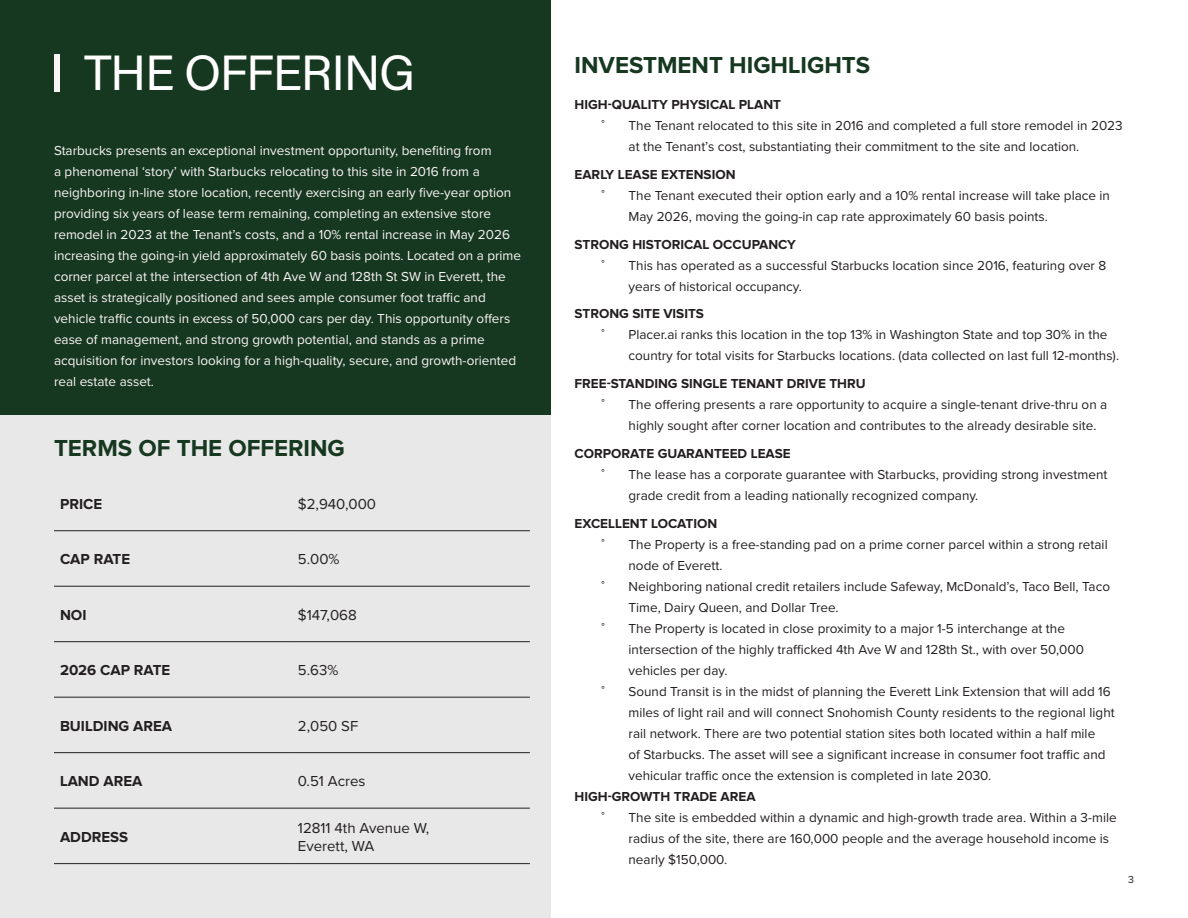
<style>
.page{position:relative;width:1188px;height:918px;background:#fff}
.page>*{position:absolute;margin:0;border:0;box-sizing:border-box;transform-origin:0 0}
.t1{font:49.5px "Acumin Pro";letter-spacing:-.03em;color:#fff}
.t2{font:700 24px "Proxima Nova";color:#173820}
.t3{font:15px/18px "Proxima Nova";color:#231f20}
.t4{font:700 15px "Proxima Nova";color:#231f20}
.t5{font:13.5px/21px "Proxima Nova";color:#231f20}
.Body_text_Style{font:13.5px/21px "Proxima Nova";color:#faf5f5}
.t6{font:700 13.5px "Proxima Nova";color:#231f20}
.t7{font:500 10.5px "Proxima Nova";color:#3e3e3f}
</style>
<div class="page">
<div style="left:0;top:0;width:551px;height:417px;background:#173820"></div>
<div style="left:54px;top:54px;width:5px;height:37px;background:#faf5f5"></div>
<div style="left:0;top:416px;width:551px;height:502px;background:#e8e8e8"></div>
<hr style="left:54px;top:530px;width:238px;height:1px;background:#231f20">
<hr style="left:292px;top:530px;width:238px;height:1px;background:#231f20">
<hr style="left:54px;top:586px;width:238px;height:1px;background:#231f20">
<hr style="left:292px;top:586px;width:238px;height:1px;background:#231f20">
<hr style="left:54px;top:641px;width:238px;height:1px;background:#231f20">
<hr style="left:292px;top:641px;width:238px;height:1px;background:#231f20">
<hr style="left:54px;top:697px;width:238px;height:1px;background:#231f20">
<hr style="left:292px;top:697px;width:238px;height:1px;background:#231f20">
<hr style="left:54px;top:752px;width:238px;height:1px;background:#231f20">
<hr style="left:292px;top:752px;width:238px;height:1px;background:#231f20">
<hr style="left:54px;top:808px;width:238px;height:1px;background:#231f20">
<hr style="left:292px;top:808px;width:238px;height:1px;background:#231f20">
<hr style="left:54px;top:863px;width:238px;height:1px;background:#231f20">
<hr style="left:292px;top:863px;width:238px;height:1px;background:#231f20">
<p class="t1" style="left:84px;top:39px;width:333px">THE OFFERING</p>
<p class="Body_text_Style" style="left:54px;top:139px;width:469px">Starbucks presents an exceptional investment opportunity, benefiting from<br>a phenomenal ‘story’ with Starbucks relocating to this site in 2016 from a neighboring in-line store location, recently exercising an early five-year option providing six years of lease term remaining, completing an extensive store remodel in 2023 at the Tenant’s costs, and a 10% rental increase in May 2026 increasing the going-in yield approximately 60 basis points. Located on a prime corner parcel at the intersection of 4th Ave W and 128th St SW in Everett, the asset is strategically positioned and sees ample consumer foot traffic and vehicle traffic counts in excess of 50,000 cars per day. This opportunity offers ease of management, and strong growth potential, and stands as a prime acquisition for investors looking for a high-quality, secure, and growth-oriented real estate asset.</p>
<p class="t2" style="left:54px;top:437px;width:292px">TERMS OF THE OFFERING</p>
<p class="t4" style="left:60px;top:497px;width:44px">PRICE</p>
<p class="t3" style="left:298px;top:494px;width:80px">$2,940,000</p>
<p class="t4" style="left:60px;top:553px;width:72px">CAP RATE</p>
<p class="t3" style="left:298px;top:550px;width:43px">5.00%</p>
<p class="t4" style="left:60px;top:608px;width:28px">NOI</p>
<p class="t3" style="left:298px;top:605px;width:60px">$147,068</p>
<p class="t4" style="left:60px;top:664px;width:112px">2026 CAP RATE</p>
<p class="t3" style="left:298px;top:661px;width:42px">5.63%</p>
<p class="t4" style="left:60px;top:719px;width:114px">BUILDING AREA</p>
<p class="t3" style="left:298px;top:716px;width:62px">2,050 SF</p>
<p class="t4" style="left:60px;top:774px;width:84px">LAND AREA</p>
<p class="t3" style="left:298px;top:772px;width:69px">0.51 Acres</p>
<p class="t4" style="left:60px;top:830px;width:70px">ADDRESS</p>
<p class="t3" style="left:298px;top:818px;width:133px">12811 4th Avenue W,<br>Everett, WA</p>
<p class="t2" style="left:575px;top:54px;width:297px">INVESTMENT HIGHLIGHTS</p>
<p class="t6" style="left:575px;top:98px;width:208px">HIGH-QUALITY PHYSICAL PLANT</p>
<p class="t5" style="left:602px;top:115px;width:5px">˚</p>
<p class="t5" style="left:629px;top:115px;width:496px">The Tenant relocated to this site in 2016 and completed a full store remodel in 2023 at the Tenant’s cost, substantiating their commitment to the site and location.</p>
<p class="t6" style="left:575px;top:168px;width:163px">EARLY LEASE EXTENSION</p>
<p class="t5" style="left:602px;top:184px;width:5px">˚</p>
<p class="t5" style="left:629px;top:184px;width:483px">The Tenant executed their option early and a 10% rental increase will take place in<br>May 2026, moving the going-in cap rate approximately 60 basis points.</p>
<p class="t6" style="left:575px;top:238px;width:223px">STRONG HISTORICAL OCCUPANCY</p>
<p class="t5" style="left:602px;top:254px;width:5px">˚</p>
<p class="t5" style="left:629px;top:254px;width:479px">This has operated as a successful Starbucks location since 2016, featuring over 8 years of historical occupancy.</p>
<p class="t6" style="left:575px;top:308px;width:131px">STRONG SITE VISITS</p>
<p class="t5" style="left:602px;top:324px;width:5px">˚</p>
<p class="t5" style="left:629px;top:324px;width:492px">Placer.ai ranks this location in the top 13% in Washington State and top 30% in the country for total visits for Starbucks locations. (data collected on last full 12-months).</p>
<p class="t6" style="left:575px;top:377px;width:293px">FREE-STANDING SINGLE TENANT DRIVE THRU</p>
<p class="t5" style="left:602px;top:394px;width:5px">˚</p>
<p class="t5" style="left:629px;top:394px;width:480px">The offering presents a rare opportunity to acquire a single-tenant drive-thru on a highly sought after corner location and contributes to the already desirable site.</p>
<p class="t6" style="left:575px;top:447px;width:218px">CORPORATE GUARANTEED LEASE</p>
<p class="t5" style="left:602px;top:463px;width:5px">˚</p>
<p class="t5" style="left:629px;top:463px;width:480px">The lease has a corporate guarantee with Starbucks, providing strong investment grade credit from a leading nationally recognized company.</p>
<p class="t6" style="left:575px;top:517px;width:144px">EXCELLENT LOCATION</p>
<p class="t5" style="left:602px;top:533px;width:5px">˚</p>
<p class="t5" style="left:629px;top:533px;width:481px">The Property is a free-standing pad on a prime corner parcel within a strong retail node of Everett.</p>
<p class="t5" style="left:602px;top:575px;width:5px">˚</p>
<p class="t5" style="left:629px;top:575px;width:483px">Neighboring national credit retailers include Safeway, McDonald’s, Taco Bell, Taco<br>Time, Dairy Queen, and Dollar Tree.</p>
<p class="t5" style="left:602px;top:617px;width:5px">˚</p>
<p class="t5" style="left:629px;top:617px;width:457px">The Property is located in close proximity to a major 1-5 interchange at the intersection of the highly trafficked 4th Ave W and 128th St., with over 50,000 vehicles per day.</p>
<p class="t5" style="left:602px;top:680px;width:5px">˚</p>
<p class="t5" style="left:629px;top:680px;width:488px">Sound Transit is in the midst of planning the Everett Link Extension that will add 16 miles of light rail and will connect Snohomish County residents to the regional light rail network. There are two potential station sites both located within a half mile<br>of Starbucks. The asset will see a significant increase in consumer foot traffic and vehicular traffic once the extension is completed in late 2030.</p>
<p class="t6" style="left:575px;top:790px;width:183px">HIGH-GROWTH TRADE AREA</p>
<p class="t5" style="left:602px;top:806px;width:5px">˚</p>
<p class="t5" style="left:629px;top:806px;width:490px">The site is embedded within a dynamic and high-growth trade area. Within a 3-mile radius of the site, there are 160,000 people and the average household income is nearly $150,000.</p>
<p class="t7" style="left:1128px;top:872px;width:7px">3</p>
</div>
